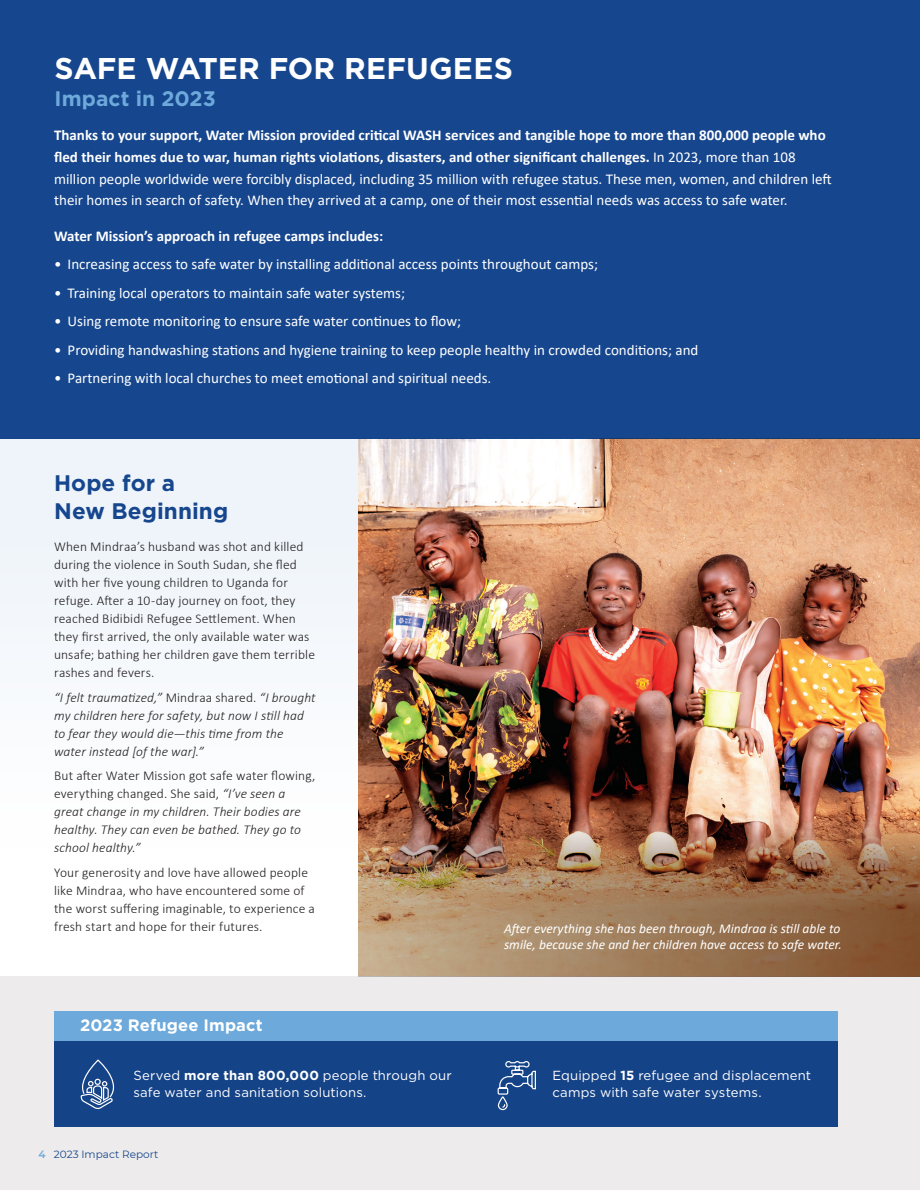
<style>
.page{position:relative;width:920px;height:1190px;background:#fff}
.page>*{position:absolute;margin:0;border:0;box-sizing:border-box;transform-origin:0 0}
.t1{font:700 30px "Gotham";color:#fff}
.t2{font:700 22.5px/28.5px "Gotham";letter-spacing:.005em;color:#16468d}
.t3{font:700 21px "Gotham";color:#6da9db}
.t4{font:700 16.5px "Gotham";letter-spacing:.005em;color:#fff}
.t5{font:15px/21.8px "Calibri";color:#fff}
.t6{font:700 15px "Calibri";color:#fff}
.t7{font:300 13.5px/18px "Calibri";letter-spacing:.01em;color:#231f20}
.t8{font:italic 300 13.5px/18px "Calibri";letter-spacing:.01em;color:#231f20}
.t9{font:italic 13.5px/16.2px "Calibri";color:#fff}
.t10{font:13.2px/16.5px "Gotham";letter-spacing:.01em;color:#fff}
.t11{font:10.5px "Montserrat";color:#16468d}
.s1{font-weight:700}
.s2{font-style:normal}
.s3{font-weight:600;color:#6da9db}
</style>
<div class="page">
<div style="left:0;top:439px;width:373px;height:410px;background:#eef4fa"></div>
<img style="left:358px;top:439px;width:562px;height:292px">
<div style="left:0;top:976px;width:920px;height:214px;background:#edebeb"></div>
<div style="left:0;top:0;width:920px;height:439px;background:#16468d"></div>
<img style="left:358px;top:731px;width:562px;height:50px">
<img style="left:358px;top:781px;width:562px;height:195px">
<div style="left:54px;top:1011px;width:784px;height:116px;background:#16468d"></div>
<div style="left:54px;top:1011px;width:784px;height:29px;background:#6da9db"></div>
<svg style="left:80px;top:1060px;width:35px;height:49px"></svg>
<svg style="left:497px;top:1061px;width:39px;height:49px"></svg>
<h1 class="t1" style="left:55px;top:51px;width:460px">SAFE WATER FOR REFUGEES</h1>
<h3 class="t3" style="left:55px;top:87px;width:163px">Impact in 2023</h3>
<p class="t5" style="left:54px;top:124px;width:779px"><span class="s1">Thanks to your support, Water Mission provided critical WASH services and tangible hope to more than 800,000 people who fled their homes due to war, human rights violations, disasters, and other significant challenges.</span> In 2023, more than 108 million people worldwide were forcibly displaced, including 35 million with refugee status. These men, women, and children left their homes in search of safety. When they arrived at a camp, one of their most essential needs was access to safe water.</p>
<p class="t6" style="left:54px;top:225px;width:331px">Water Mission’s approach in refugee camps includes:</p>
<p class="t5" style="left:54px;top:253px;width:545px">• Increasing access to safe water by installing additional access points throughout camps;</p>
<p class="t5" style="left:54px;top:281px;width:352px">• Training local operators to maintain safe water systems;</p>
<p class="t5" style="left:54px;top:310px;width:409px">• Using remote monitoring to ensure safe water continues to flow;</p>
<p class="t5" style="left:54px;top:338px;width:646px">• Providing handwashing stations and hygiene training to keep people healthy in crowded conditions; and</p>
<p class="t5" style="left:54px;top:367px;width:439px">• Partnering with local churches to meet emotional and spiritual needs.</p>
<h2 class="t2" style="left:54px;top:468px;width:176px">Hope for a<br>New Beginning</h2>
<p class="t7" style="left:54px;top:537px;width:262px">When Mindraa’s husband was shot and killed during the violence in South Sudan, she fled with her five young children to Uganda for refuge. After a 10-day journey on foot, they reached Bidibidi Refugee Settlement. When they first arrived, the only available water was unsafe; bathing her children gave them terrible rashes and fevers.</p>
<p class="t8" style="left:54px;top:688px;width:263px">“I felt traumatized,” <span class="s2">Mindraa shared.</span> “I brought my children here for safety, but now I still had to fear they would die—this time from the water instead [of the war].”</p>
<p class="t8" style="left:54px;top:766px;width:263px"><span class="s2">But after Water Mission got safe water flowing, everything changed. She said,</span> “I’ve seen a great change in my children. Their bodies are healthy. They can even be bathed. They go to school healthy.”</p>
<p class="t7" style="left:54px;top:863px;width:262px">Your generosity and love have allowed people like Mindraa, who have encountered some of the worst suffering imaginable, to experience a fresh start and hope for their futures.</p>
<p class="t4" style="left:80px;top:1015px;width:184px">2023 Refugee Impact</p>
<p class="t10" style="left:133px;top:1067px;width:320px">Served <span class="s1">more than 800,000</span> people through our safe water and sanitation solutions.</p>
<p class="t11" style="left:38px;top:1147px;width:121px"><span class="s3">4</span> 2023 Impact Report</p>
<p class="t9" style="left:504px;top:919px;width:339px">After everything she has been through, Mindraa is still able to smile, because she and her children have access to safe water.</p>
<p class="t10" style="left:552px;top:1067px;width:260px">Equipped <span class="s1">15</span> refugee and displacement camps with safe water systems.</p>
</div>
